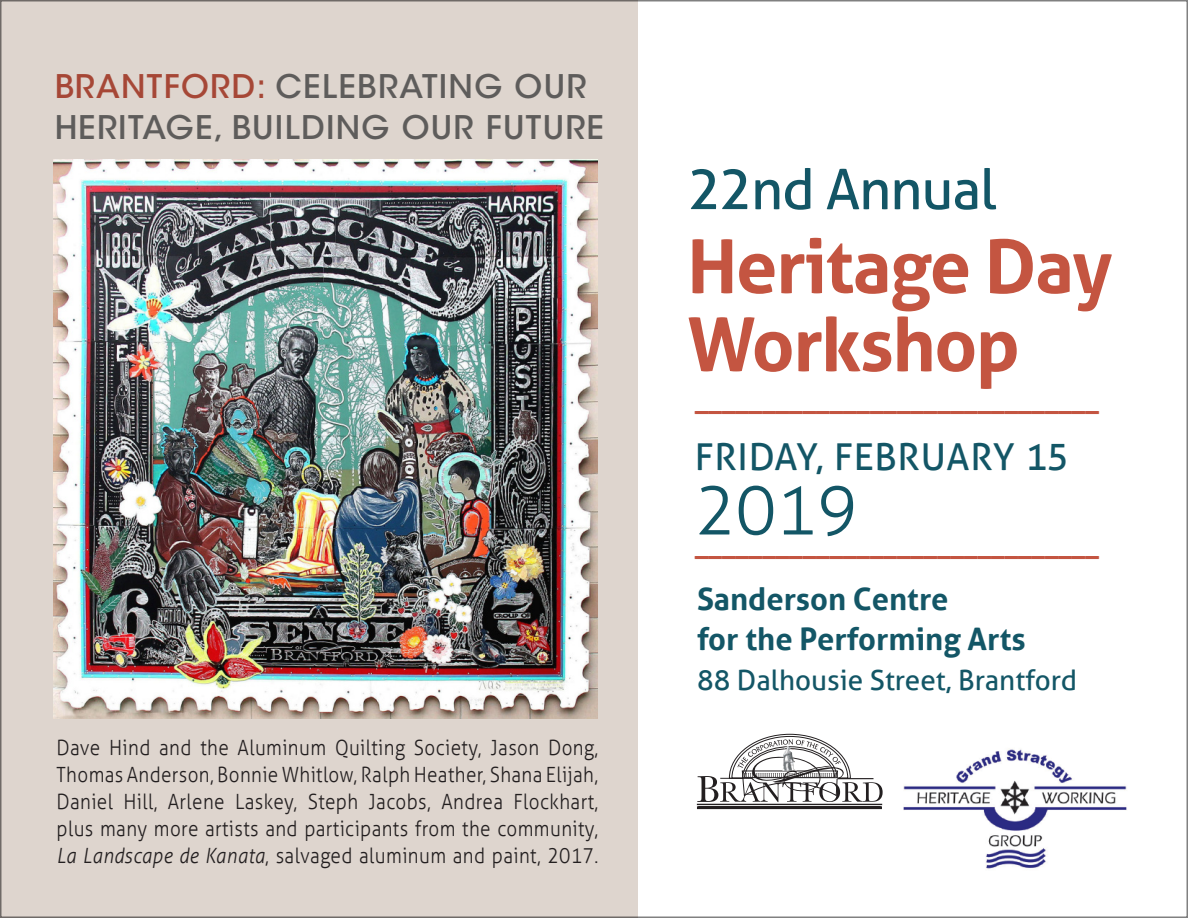
<style>
.page{position:relative;width:1188px;height:918px;background:#fff}
.page>*{position:absolute;margin:0;border:0;box-sizing:border-box;transform-origin:0 0}
.t1{font:700 74.1px/78px "Aller";letter-spacing:-.02em;color:#c45541}
.t2{font:300 68.1px "Aller";color:#135666}
.t3{font:55.8px "Aller";letter-spacing:-.02em;color:#135666}
.t4{font:37.2px "Aller";letter-spacing:.02em;color:#135666}
.t5{font:500 32.4px/41.1px "ITC Avant Garde Std";letter-spacing:.04em;color:#404040}
.t6{font:700 30.9px/40.2px "Aller";color:#135666}
.t7{font:700 27.9px "Aller";color:#c45541}
.t8{font:27.9px "Aller";color:#135666}
.t9{font:300 21px/27px "Aller";letter-spacing:.02em;color:#231f20;text-align:justify;scale:.9 1}
.s1{color:#992613}
.s2{font-style:italic}
</style>
<div class="page">
<div style="left:0;top:0;width:637px;height:918px;background:#ded5ce"></div>
<img style="left:53px;top:160px;width:545px;height:558px">
<div style="left:697px;top:804px;width:185px;height:1px;border:1px solid #231f20"></div>
<div style="left:697px;top:806px;width:185px;height:3px;border:3px solid #231f20"></div>
<svg style="left:697px;top:734px;width:186px;height:68px"></svg>
<img style="left:903px;top:749px;width:224px;height:120px">
<h3 class="t5" style="left:54px;top:66px;width:552px"><span class="s1">BRANTFORD:</span> CELEBRATING OUR<br>HERITAGE, BUILDING OUR FUTURE</h3>
<p class="t9" style="left:57px;top:734px;width:604px">Dave Hind and the Aluminum Quilting Society, Jason Dong, Thomas Anderson, Bonnie Whitlow, Ralph Heather, Shana Elijah, Daniel Hill, Arlene Laskey, Steph Jacobs, Andrea Flockhart, plus many more artists and participants from the community, <span class="s2">La Landscape de Kanata</span>, salvaged aluminum and paint, 2017.</p>
<p class="t3" style="left:687px;top:155px;width:311px">22nd Annual</p>
<p class="t1" style="left:687px;top:227px;width:427px">Heritage Day<br>Workshop</p>
<p class="t7" style="left:695px;top:384px;width:406px">______________________________</p>
<p class="t4" style="left:695px;top:434px;width:376px">FRIDAY, FEBRUARY 15</p>
<p class="t2" style="left:695px;top:469px;width:165px">2019</p>
<p class="t7" style="left:695px;top:529px;width:406px">______________________________</p>
<p class="t6" style="left:697px;top:579px;width:330px">Sanderson Centre<br>for the Performing Arts</p>
<p class="t8" style="left:697px;top:663px;width:382px">88 Dalhousie Street, Brantford</p>
</div>
